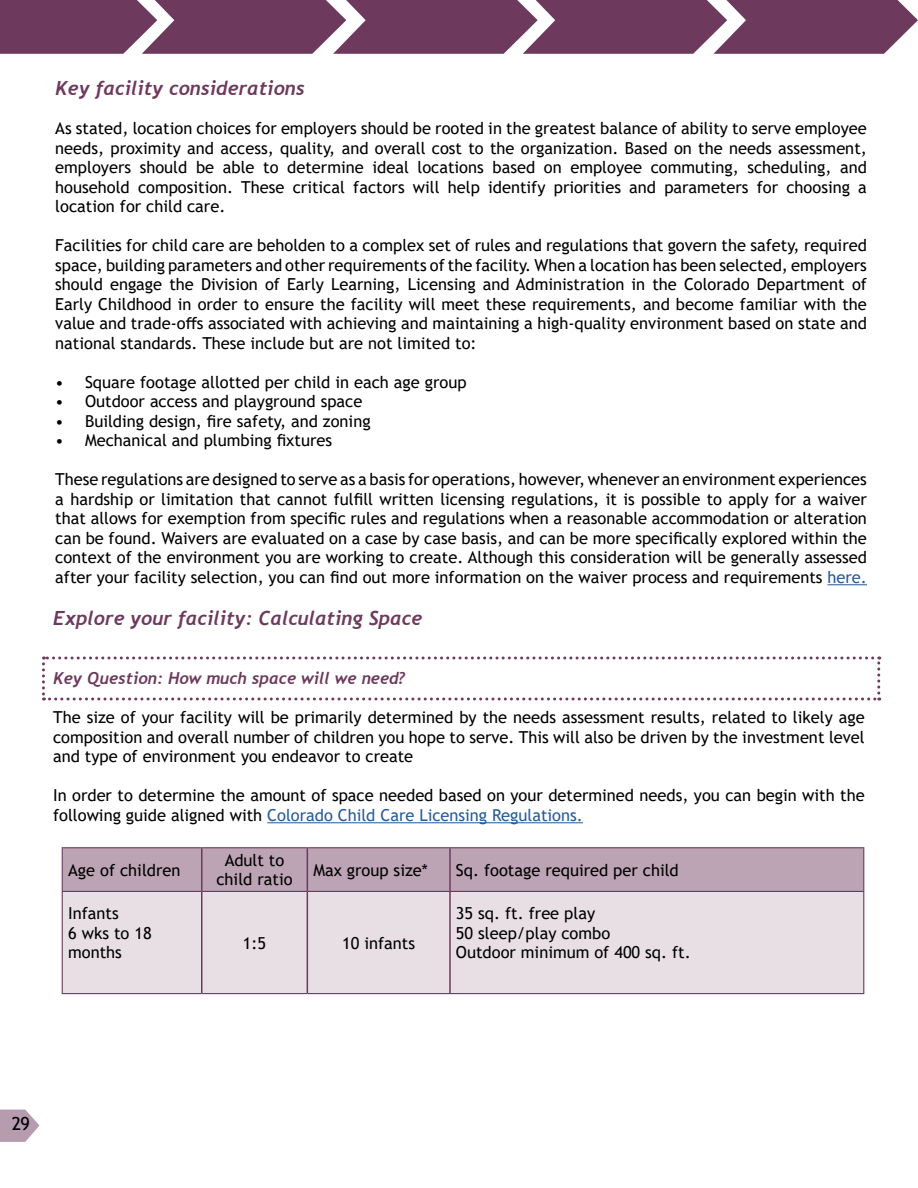
<style>
.page{position:relative;width:918px;height:1188px;background:#fff}
.page>*{position:absolute;margin:0;border:0;box-sizing:border-box;transform-origin:0 0}
.t1{font:italic 700 19.5px "Trebuchet";color:#6d3a5d}
.t2{font:18px "Trebuchet MS";color:#000}
.t3{font:16.5px/19.5px "Trebuchet MS";color:#000;text-align:justify}
.t4{font:italic 700 16.5px "Trebuchet";color:#6d3a5d}
.s1{color:#275b9b}
</style>
<div class="page">
<hr style="left:827px;top:584px;width:40px;height:1px;background:#275b9b">
<hr style="left:267px;top:822px;width:316px;height:1px;background:#275b9b">
<div style="left:63px;top:848px;width:800px;height:43px;background:#bca4b5"></div>
<div style="left:63px;top:892px;width:800px;height:101px;background:#e8dfe5"></div>
<hr style="left:62px;top:847px;width:140px;height:1px;background:#6d3a5d">
<hr style="left:62px;top:848px;width:1px;height:43px;background:#6d3a5d">
<hr style="left:202px;top:847px;width:105px;height:1px;background:#6d3a5d">
<hr style="left:307px;top:847px;width:143px;height:1px;background:#6d3a5d">
<hr style="left:450px;top:847px;width:414px;height:1px;background:#6d3a5d">
<hr style="left:863px;top:848px;width:1px;height:43px;background:#6d3a5d">
<hr style="left:62px;top:891px;width:140px;height:1px;background:#6d3a5d">
<hr style="left:62px;top:892px;width:1px;height:101px;background:#6d3a5d">
<hr style="left:202px;top:891px;width:105px;height:1px;background:#6d3a5d">
<hr style="left:307px;top:891px;width:143px;height:1px;background:#6d3a5d">
<hr style="left:450px;top:891px;width:414px;height:1px;background:#6d3a5d">
<hr style="left:863px;top:892px;width:1px;height:101px;background:#6d3a5d">
<hr style="left:201px;top:848px;width:2px;height:43px;background:#6d3a5d">
<hr style="left:307px;top:848px;width:1px;height:43px;background:#6d3a5d">
<hr style="left:449px;top:848px;width:2px;height:43px;background:#6d3a5d">
<hr style="left:201px;top:892px;width:2px;height:101px;background:#6d3a5d">
<hr style="left:307px;top:892px;width:1px;height:101px;background:#6d3a5d">
<hr style="left:449px;top:892px;width:2px;height:101px;background:#6d3a5d">
<hr style="left:62px;top:993px;width:140px;height:1px;background:#6d3a5d">
<hr style="left:202px;top:993px;width:105px;height:1px;background:#6d3a5d">
<hr style="left:307px;top:993px;width:143px;height:1px;background:#6d3a5d">
<hr style="left:450px;top:993px;width:414px;height:1px;background:#6d3a5d">
<svg style="left:42px;top:656px;width:838px;height:45px"></svg>
<svg style="left:0;top:0;width:918px;height:54px"></svg>
<svg style="left:0;top:1110px;width:40px;height:32px"></svg>
<p class="t1" style="left:55px;top:76px;width:251px">Key facility considerations</p>
<p class="t3" style="left:55px;top:118px;width:813px">As stated, location choices for employers should be rooted in the greatest balance of ability to serve employee needs, proximity and access, quality, and overall cost to the organization. Based on the needs assessment, employers should be able to determine ideal locations based on employee commuting, scheduling, and household composition. These critical factors will help identify priorities and parameters for choosing a location for child care.</p>
<p class="t3" style="left:55px;top:235px;width:813px">Facilities for child care are beholden to a complex set of rules and regulations that govern the safety, required space, building parameters and other requirements of the facility. When a location has been selected, employers should engage the Division of Early Learning, Licensing and Administration in the Colorado Department of Early Childhood in order to ensure the facility will meet these requirements, and become familiar with the value and trade-offs associated with achieving and maintaining a high-quality environment based on state and national standards. These include but are not limited to:</p>
<p class="t3" style="left:55px;top:372px;width:413px">• Square footage allotted per child in each age group</p>
<p class="t3" style="left:55px;top:391px;width:309px">• Outdoor access and playground space</p>
<p class="t3" style="left:55px;top:411px;width:317px">• Building design, fire safety, and zoning</p>
<p class="t3" style="left:55px;top:430px;width:278px">• Mechanical and plumbing fixtures</p>
<p class="t3" style="left:55px;top:470px;width:813px">These regulations are designed to serve as a basis for operations, however, whenever an environment experiences a hardship or limitation that cannot fulfill written licensing regulations, it is possible to apply for a waiver that allows for exemption from specific rules and regulations when a reasonable accommodation or alteration can be found. Waivers are evaluated on a case by case basis, and can be more specifically explored within the context of the environment you are working to create. Although this consideration will be generally assessed after your facility selection, you can find out more information on the waiver process and requirements <span class="s1">here.</span></p>
<p class="t1" style="left:53px;top:606px;width:371px">Explore your facility: Calculating Space</p>
<p class="t4" style="left:53px;top:668px;width:354px">Key Question: How much space will we need?</p>
<p class="t3" style="left:53px;top:707px;width:813px">The size of your facility will be primarily determined by the needs assessment results, related to likely age composition and overall number of children you hope to serve. This will also be driven by the investment level and type of environment you endeavor to create</p>
<p class="t3" style="left:53px;top:785px;width:813px">In order to determine the amount of space needed based on your determined needs, you can begin with the following guide aligned with <span class="s1">Colorado Child Care Licensing Regulations.</span></p>
<p class="t3" style="left:68px;top:860px;width:114px">Age of children</p>
<p class="t3" style="left:216px;top:850px;width:78px;text-align:center">Adult to child ratio</p>
<p class="t3" style="left:313px;top:860px;width:116px">Max group size*</p>
<p class="t3" style="left:456px;top:860px;width:224px">Sq. footage required per child</p>
<p class="t3" style="left:68px;top:904px;width:85px;text-align:left">Infants<br>6 wks to 18 months</p>
<p class="t3" style="left:456px;top:904px;width:236px;text-align:left">35 sq. ft. free play<br>50 sleep/play combo<br>Outdoor minimum of 400 sq. ft.</p>
<p class="t3" style="left:243px;top:933px;width:25px">1:5</p>
<p class="t3" style="left:342px;top:933px;width:74px">10 infants</p>
<p class="t2" style="left:12px;top:1113px;width:20px">29</p>
</div>
